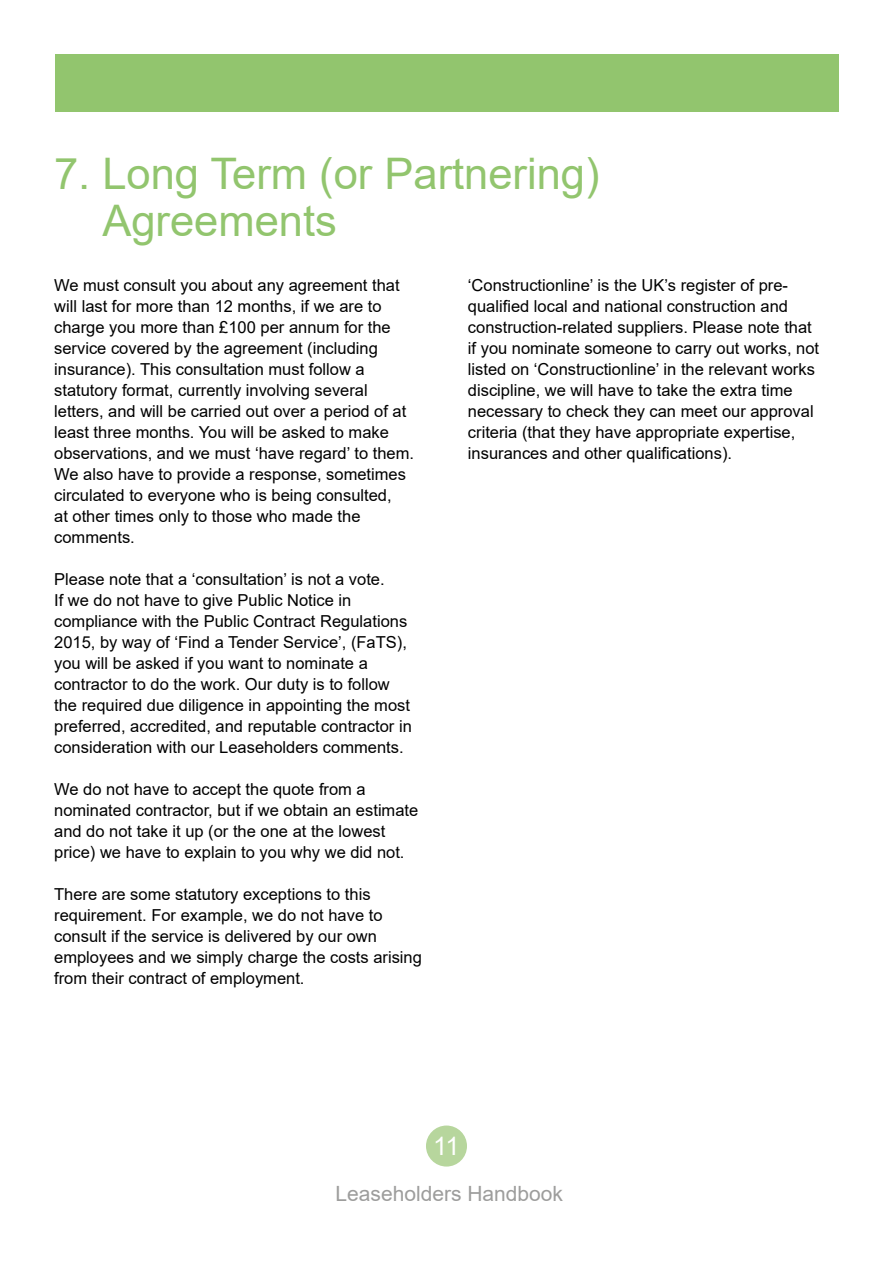
<style>
.page{position:relative;width:893px;height:1263px;background:#fff}
.page>*{position:absolute;margin:0;border:0;box-sizing:border-box;transform-origin:0 0}
.Main_Heads{font:43.5px/46.5px "Arial";color:#92c56e}
.t1{font:25.5px "Arial";color:#fff}
.t2{font:21px "Arial";color:#9d9d9c}
.Text{font:16.5px/21px "Arial";color:#000}
</style>
<div class="page">
<div style="left:55px;top:55px;width:783px;height:57px;background:#92c56e"></div>
<div style="left:426px;top:1125px;width:41px;height:41px;background:#b7d69d;border-radius:50%"></div>
<p class="Main_Heads" style="left:102px;top:150px;width:499px;text-indent:-48px">7. Long Term (or Partnering)<br>Agreements</p>
<p class="Text" style="left:54px;top:274px;width:361px">We must consult you about any agreement that will last for more than 12 months, if we are to charge you more than £100 per annum for the service covered by the agreement (including insurance). This consultation must follow a statutory format, currently involving several letters, and will be carried out over a period of at least three months. You will be asked to make observations, and we must ‘have regard’ to them.<br>We also have to provide a response, sometimes circulated to everyone who is being consulted,<br>at other times only to those who made the comments.</p>
<p class="Text" style="left:54px;top:568px;width:359px">Please note that a ‘consultation’ is not a vote.<br>If we do not have to give Public Notice in compliance with the Public Contract Regulations 2015, by way of ‘Find a Tender Service’, (FaTS), you will be asked if you want to nominate a contractor to do the work. Our duty is to follow the required due diligence in appointing the most preferred, accredited, and reputable contractor in consideration with our Leaseholders comments.</p>
<p class="Text" style="left:54px;top:778px;width:366px">We do not have to accept the quote from a nominated contractor, but if we obtain an estimate and do not take it up (or the one at the lowest price) we have to explain to you why we did not.</p>
<p class="Text" style="left:54px;top:883px;width:369px">There are some statutory exceptions to this requirement. For example, we do not have to consult if the service is delivered by our own employees and we simply charge the costs arising from their contract of employment.</p>
<p class="Text" style="left:468px;top:274px;width:353px">‘Constructionline’ is the UK’s register of pre&shy;qualified local and national construction and construction-related suppliers. Please note that if you nominate someone to carry out works, not listed on ‘Constructionline’ in the relevant works discipline, we will have to take the extra time necessary to check they can meet our approval criteria (that they have appropriate expertise, insurances and other qualifications).</p>
<h2 class="t1" style="left:433px;top:1128px;width:28px">11</h2>
<p class="t2" style="left:335px;top:1179px;width:229px">Leaseholders Handbook</p>
</div>
